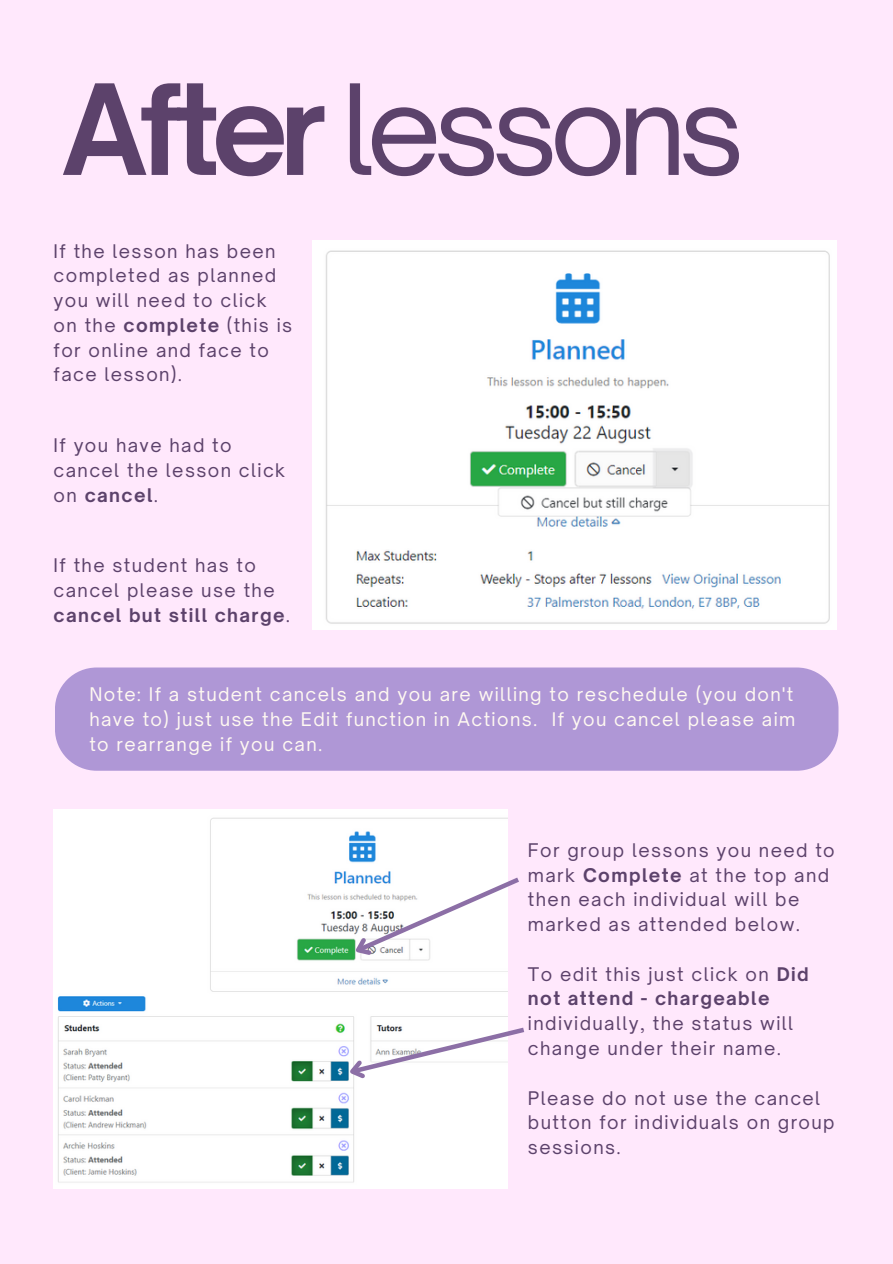
<style>
.page{position:relative;width:893px;height:1264px;background:#fff}
.page>*{position:absolute;margin:0;border:0;box-sizing:border-box;transform-origin:0 0}
.t1{font:120px "Open Sauce One";letter-spacing:-.07em;color:#5c426b}
.t2{font:18px/24.8px "Open Sauce One";letter-spacing:.075em;color:#5c426b}
.t3{font:18px/24.8px "Open Sauce One";letter-spacing:.075em;color:#fff9f1;text-align:justify}
.t4{font:700 18px/24.8px "Open Sauce One";letter-spacing:.075em;color:#5c426b}
.s1{font-weight:700}
.s2{font-weight:400}
</style>
<div class="page">
<div style="left:0;top:0;width:892px;height:1263px;background:#ffe8fc"></div>
<img style="left:312px;top:240px;width:524px;height:389px">
<img style="left:54px;top:809px;width:453px;height:379px">
<div style="left:55px;top:667px;width:783px;height:103px;background:#af97d6"></div>
<svg style="left:346px;top:873px;width:173px;height:92px;background:#eeedf1"></svg>
<svg style="left:342px;top:1024px;width:183px;height:61px;background:#efecf3"></svg>
<h1 class="t1" style="left:62px;top:55px;width:684px"><span class="s1">After</span> lessons</h1>
<p class="t2" style="left:54px;top:238px;width:240px">If the lesson has been completed as planned you will need to click on the <span class="s1">complete</span> (this is for online and face to face lesson).</p>
<p class="t2" style="left:54px;top:433px;width:233px">If you have had to cancel the lesson click on <span class="s1">cancel</span>.</p>
<p class="t2" style="left:54px;top:553px;width:238px">If the student has to cancel please use the <span class="s1">cancel but still charge</span>.</p>
<p class="t3" style="left:89px;top:682px;width:707px">Note: If a student cancels and you are willing to reschedule (you don't have to) just use the Edit function in Actions. If you cancel please aim to rearrange if you can.</p>
<p class="t2" style="left:528px;top:837px;width:308px">For group lessons you need to mark <span class="s1">Complete</span> at the top and then each individual will be marked as attended below.</p>
<p class="t4" style="left:528px;top:961px;width:282px"><span class="s2">To edit this just click on</span> Did not attend - chargeable</p>
<p class="t2" style="left:528px;top:1010px;width:267px">individually, the status will change under their name.</p>
<p class="t2" style="left:528px;top:1085px;width:308px">Please do not use the cancel button for individuals on group sessions.</p>
</div>
